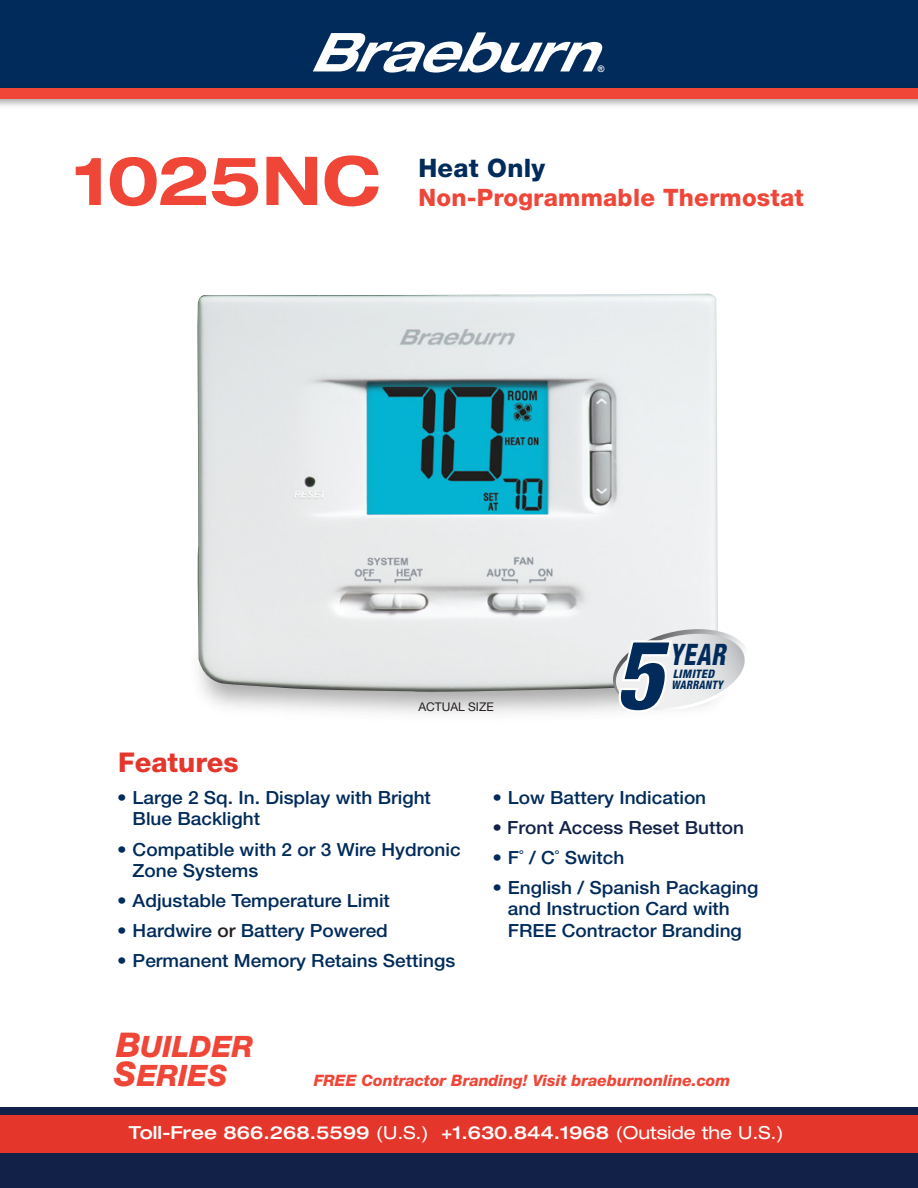
<style>
.page{position:relative;width:918px;height:1188px;background:#fff}
.page>*{position:absolute;margin:0;border:0;box-sizing:border-box;transform-origin:0 0}
.t1{font:italic 900 condensed 98.85px "Helvetica Neue LT Std";color:#002b5a;scale:.94 1}
.t2{font:700 expanded 67.5px "Helvetica Neue LT Std";letter-spacing:-.01em;color:#ef4638;scale:.95 1}
.t3{font:italic 800 condensed 29.7px "Helvetica Neue LT Std";color:#002b5a;scale:.83 1}
.t4{font:italic 800 29.55px/28.8px "Helvetica Neue LT Std";color:#ef4638}
.t5{font:800 27.15px "Helvetica Neue LT Std";color:#e4362b}
.t6{font:800 25.5px "Helvetica Neue LT Std";letter-spacing:.01em;color:#002b5a}
.t7{font:800 24px "Helvetica Neue LT Std";letter-spacing:.01em;color:#ef4638}
.t8{font:500 18.15px/21.8px "Helvetica Neue LT Std";color:#002b5a;scale:1.05 1}
.t9{font:500 18.15px "Helvetica Neue LT Std";color:#112147;scale:1.05 1}
.t10{font:500 expanded 18px "Helvetica Neue LT Std";color:#fff}
.t11{font:italic 800 15.75px "Helvetica Neue LT Std";color:#ef4638}
.t12{font:12px "Helvetica Neue LT Std";color:#231f20}
.t13{font:italic 800 condensed 11.7px "Helvetica Neue LT Std";letter-spacing:.03em;color:#002b5a;scale:.9 1}
.t14{font:italic 800 condensed 11.7px "Helvetica Neue LT Std";letter-spacing:.03em;color:#002b5a}
.t15{font:700 9px "Arial";color:#fff}
.s1{color:#231f20}
.s2{font-size:34.05px}
.s3{font-weight:400}
</style>
<div class="page">
<div style="left:0;top:0;width:918px;height:97px;background:#002b5a"></div>
<div style="left:0;top:1115px;width:918px;height:60px;background:#e4362b"></div>
<div style="left:0;top:1153px;width:918px;height:35px;background:#112147"></div>
<div style="left:0;top:1108px;width:918px;height:7px;background:#112147"></div>
<svg style="left:313px;top:32px;width:290px;height:41px"></svg>
<img style="left:0;top:88px;width:918px;height:18px">
<div style="left:0;top:89px;width:918px;height:10px;background:#ef4638"></div>
<img style="left:197px;top:294px;width:521px;height:397px">
<svg style="left:204px;top:629px;width:541px;height:85px"></svg>
<p class="t15" style="left:598px;top:63px;width:8px">®</p>
<p class="t2" style="left:73px;top:139px;width:325px">1025NC</p>
<p class="t6" style="left:418px;top:153px;width:128px">Heat Only</p>
<p class="t7" style="left:418px;top:183px;width:387px">Non-Programmable Thermostat</p>
<p class="t12" style="left:418px;top:700px;width:77px">ACTUAL SIZE</p>
<p class="t1" style="left:615px;top:614px;width:53px">5</p>
<p class="t3" style="left:669px;top:636px;width:69px">YEAR</p>
<p class="t14" style="left:673px;top:667px;width:43px">LIMITED</p>
<p class="t13" style="left:672px;top:678px;width:58px">WARRANTY</p>
<p class="t5" style="left:118px;top:747px;width:122px">Features</p>
<p class="t8" style="left:133px;top:786px;width:286px;text-indent:-16px">• Large 2 Sq. In. Display with Bright<br>Blue Backlight</p>
<p class="t8" style="left:133px;top:838px;width:314px;text-indent:-16px">• Compatible with 2 or 3 Wire Hydronic<br>Zone Systems</p>
<p class="t8" style="left:117px;top:890px;width:261px">• Adjustable Temperature Limit</p>
<p class="t8" style="left:117px;top:920px;width:259px">• Hardwire <span class="s1">or</span> Battery Powered</p>
<p class="t8" style="left:117px;top:950px;width:324px">• Permanent Memory Retains Settings</p>
<p class="t8" style="left:492px;top:786px;width:205px">• Low Battery Indication</p>
<p class="t9" style="left:492px;top:816px;width:241px">• Front Access Reset Button</p>
<p class="t8" style="left:492px;top:846px;width:127px">• F˚ / C˚ Switch</p>
<p class="t8" style="left:508px;top:876px;width:240px;text-indent:-16px">• English / Spanish Packaging and Instruction Card with<br>FREE Contractor Branding</p>
<p class="t4" style="left:114px;top:1032px;width:141px"><span class="s2">B</span>UILDER<br><span class="s2">S</span>ERIES</p>
<p class="t11" style="left:314px;top:1071px;width:418px">FREE Contractor Branding! Visit braeburnonline.com</p>
<p class="t10" style="left:129px;top:1122px;width:657px">Toll-Free 866.268.5599 <span class="s3">(U.S.)</span> +1.630.844.1968 <span class="s3">(Outside the U.S.)</span></p>
</div>
